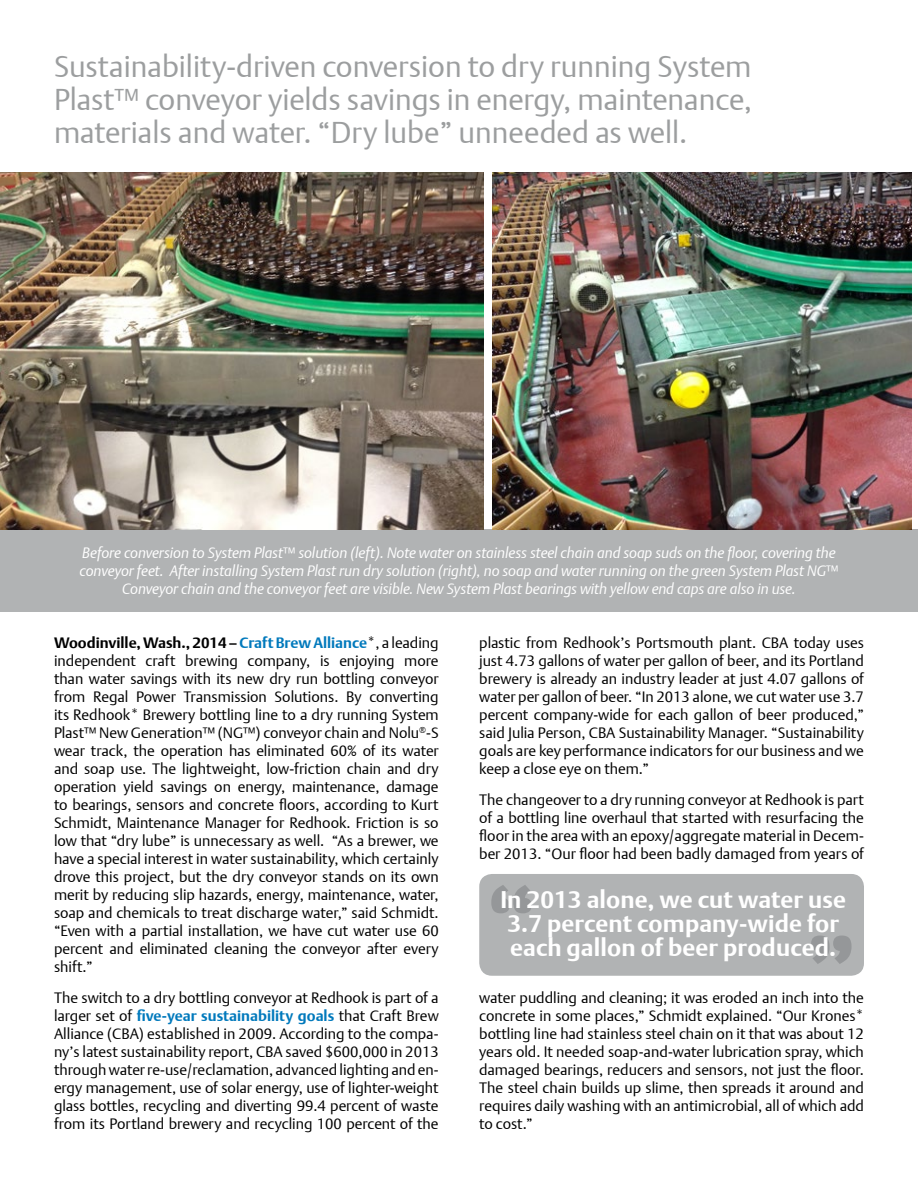
<style>
.page{position:relative;width:918px;height:1188px;background:#fff}
.page>*{position:absolute;margin:0;border:0;box-sizing:border-box;transform-origin:0 0}
.t1{font:300 30px/33px "DTL Argo T";color:#9c9e9f;text-align:justify}
.t2{font:700 24px/24px "DTL Argo T";letter-spacing:.005em;color:#fff}
.t3{font:300 15px/18px "DTL Argo T";color:#000;text-align:justify}
.t4{font:italic 300 15px/18px "DTL Argo T";letter-spacing:-.005em;color:#fff;text-align:center}
.s1{font-style:normal}
.s2{font-weight:700}
.s3{font-weight:700;color:#0079bc}
</style>
<div class="page">
<div style="left:0;top:529px;width:918px;height:83px;background:#b1b3b4"></div>
<img style="left:0;top:172px;width:484px;height:357px">
<img style="left:493px;top:172px;width:419px;height:357px">
<div style="left:479px;top:874px;width:385px;height:102px;background:#b1b3b4;border-radius:13px"></div>
<svg style="left:491px;top:885px;width:41px;height:28px"></svg>
<svg style="left:811px;top:936px;width:41px;height:28px"></svg>
<h1 class="t1" style="left:54px;top:50px;width:700px">Sustainability-driven conversion to dry running System Plast™ conveyor yields savings in energy, maintenance, materials and water. “Dry lube” unneeded as well.</h1>
<p class="t4" style="left:80px;top:544px;width:760px">Before conversion to System Plast<span class="s1">™</span> solution (left). Note water on stainless steel chain and soap suds on the floor, covering the conveyor feet. After installing System Plast run dry solution (right), no soap and water running on the green System Plast NG<span class="s1">™<br></span>Conveyor chain and the conveyor feet are visible. New System Plast bearings with yellow end caps are also in use.</p>
<p class="t3" style="left:54px;top:633px;width:386px"><span class="s2">Woodinville, Wash., 2014 –</span><span class="s3">Craft Brew Alliance</span>*, a leading independent craft brewing company, is enjoying more than water savings with its new dry run bottling conveyor from Regal Power Transmission Solutions. By converting its Redhook* Brewery bottling line to a dry running System Plast™ New Generation™ (NG™) conveyor chain and Nolu<sup>®</sup>-S wear track, the operation has eliminated 60% of its water and soap use. The lightweight, low-friction chain and dry operation yield savings on energy, maintenance, damage to bearings, sensors and concrete floors, according to Kurt Schmidt, Maintenance Manager for Redhook. Friction is so low that “dry lube” is unnecessary as well. “As a brewer, we have a special interest in water sustainability, which certainly drove this project, but the dry conveyor stands on its own merit by reducing slip hazards, energy, maintenance, water, soap and chemicals to treat discharge water,” said Schmidt. “Even with a partial installation, we have cut water use 60 percent and eliminated cleaning the conveyor after every shift.”</p>
<p class="t3" style="left:54px;top:989px;width:386px">The switch to a dry bottling conveyor at Redhook is part of a larger set of <span class="s3">five-year sustainability goals</span> that Craft Brew Alliance (CBA) established in 2009. According to the compa&shy;ny’s latest sustainability report, CBA saved $600,000 in 2013 through water re-use/reclamation, advanced lighting and en&shy;ergy management, use of solar energy, use of lighter-weight glass bottles, recycling and diverting 99.4 percent of waste from its Portland brewery and recycling 100 percent of the</p>
<p class="t3" style="left:479px;top:633px;width:386px">plastic from Redhook’s Portsmouth plant. CBA today uses just 4.73 gallons of water per gallon of beer, and its Portland brewery is already an industry leader at just 4.07 gallons of water per gallon of beer. “In 2013 alone, we cut water use 3.7 percent company-wide for each gallon of beer produced,” said Julia Person, CBA Sustainability Manager. “Sustainability goals are key performance indicators for our business and we keep a close eye on them.”</p>
<p class="t3" style="left:479px;top:791px;width:386px">The changeover to a dry running conveyor at Redhook is part of a bottling line overhaul that started with resurfacing the floor in the area with an epoxy/aggregate material in Decem&shy;ber 2013. “Our floor had been badly damaged from years of</p>
<h2 class="t2" style="left:500px;top:887px;width:347px">In 2013 alone, we cut water use<br>3.7 percent company-wide for each gallon of beer produced.</h2>
<p class="t3" style="left:479px;top:989px;width:386px">water puddling and cleaning; it was eroded an inch into the concrete in some places,” Schmidt explained. “Our Krones* bottling line had stainless steel chain on it that was about 12 years old. It needed soap-and-water lubrication spray, which damaged bearings, reducers and sensors, not just the floor.<br>The steel chain builds up slime, then spreads it around and requires daily washing with an antimicrobial, all of which add to cost.”</p>
</div>
